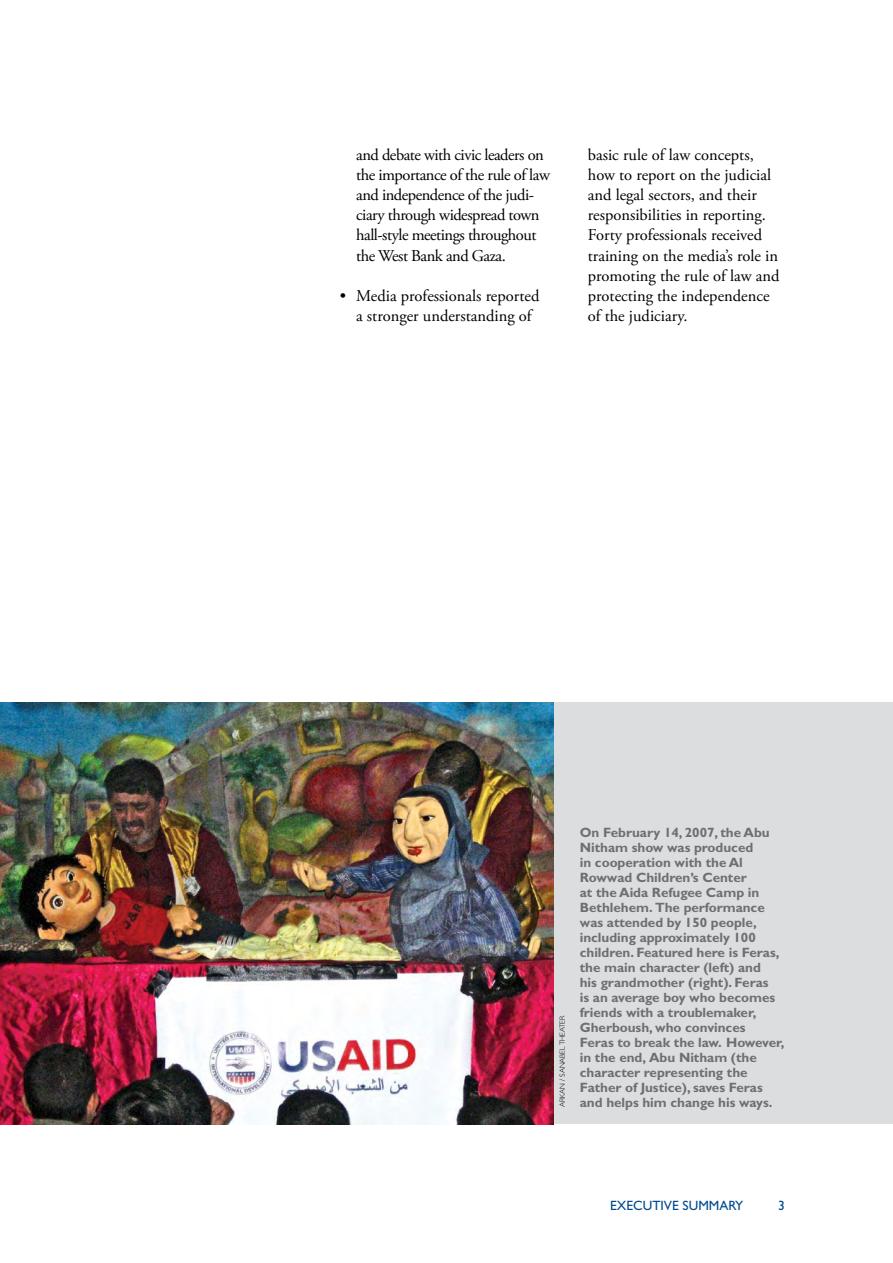
<style>
.page{position:relative;width:893px;height:1263px;background:#fff}
.page>*{position:absolute;margin:0;border:0;box-sizing:border-box;transform-origin:0 0}
.t1{font:16.5px/20.1px "Adobe Garamond Pro";color:#000;text-align:center}
.t2{font:16.5px/20.1px "Adobe Garamond Pro";letter-spacing:-.03em;color:#000}
.t3{font:700 13.5px/15px "Gill Sans Std";letter-spacing:-.005em;color:#6d6f71}
.t4{font:13.5px "Gill Sans Std";color:#004990}
.t5{font:300 7.5px "Gill Sans Std";letter-spacing:-.005em;color:#000}
</style>
<div class="page">
<div style="left:553px;top:702px;width:340px;height:422px;background:#dcddde"></div>
<img style="left:0;top:702px;width:553px;height:422px">
<p class="t2" style="left:356px;top:145px;width:195px">and debate with civic leaders on the importance of the rule of law and independence of the judi&shy;ciary through widespread town hall-style meetings throughout the West Bank and Gaza.</p>
<p class="t1" style="left:340px;top:286px;width:201px">• Media professionals reported a stronger understanding of</p>
<p class="t1" style="left:588px;top:145px;width:193px;text-align:left">basic rule of law concepts, how to report on the judicial and legal sectors, and their responsibilities in reporting.<br>Forty professionals received training on the media’s role in promoting the rule of law and protecting the independence of the judiciary.</p>
<p class="t5" style="left:558px;top:1107px;width:91px;rotate:-90deg">ARKAN / Sanabel Theater</p>
<p class="t3" style="left:580px;top:825px;width:206px">On February 14, 2007, the Abu<br>Nitham show was produced<br>in cooperation with the Al<br>Rowwad Children’s Center<br>at the Aida Refugee Camp in<br>Bethlehem. The performance was attended by 150 people, including approximately 100 children. Featured here is Feras, the main character (left) and<br>his grandmother (right). Feras<br>is an average boy who becomes friends with a troublemaker,<br>Gherboush, who convinces<br>Feras to break the law. However, in the end, Abu Nitham (the character representing the<br>Father of Justice), saves Feras</p>
<p class="t3" style="left:580px;top:1095px;width:194px">and helps him change his ways.</p>
<p class="t4" style="left:610px;top:1197px;width:25px">EXECUTI</p>
<p class="t4" style="left:664px;top:1197px;width:81px">VE SU MMARY</p>
</div>
